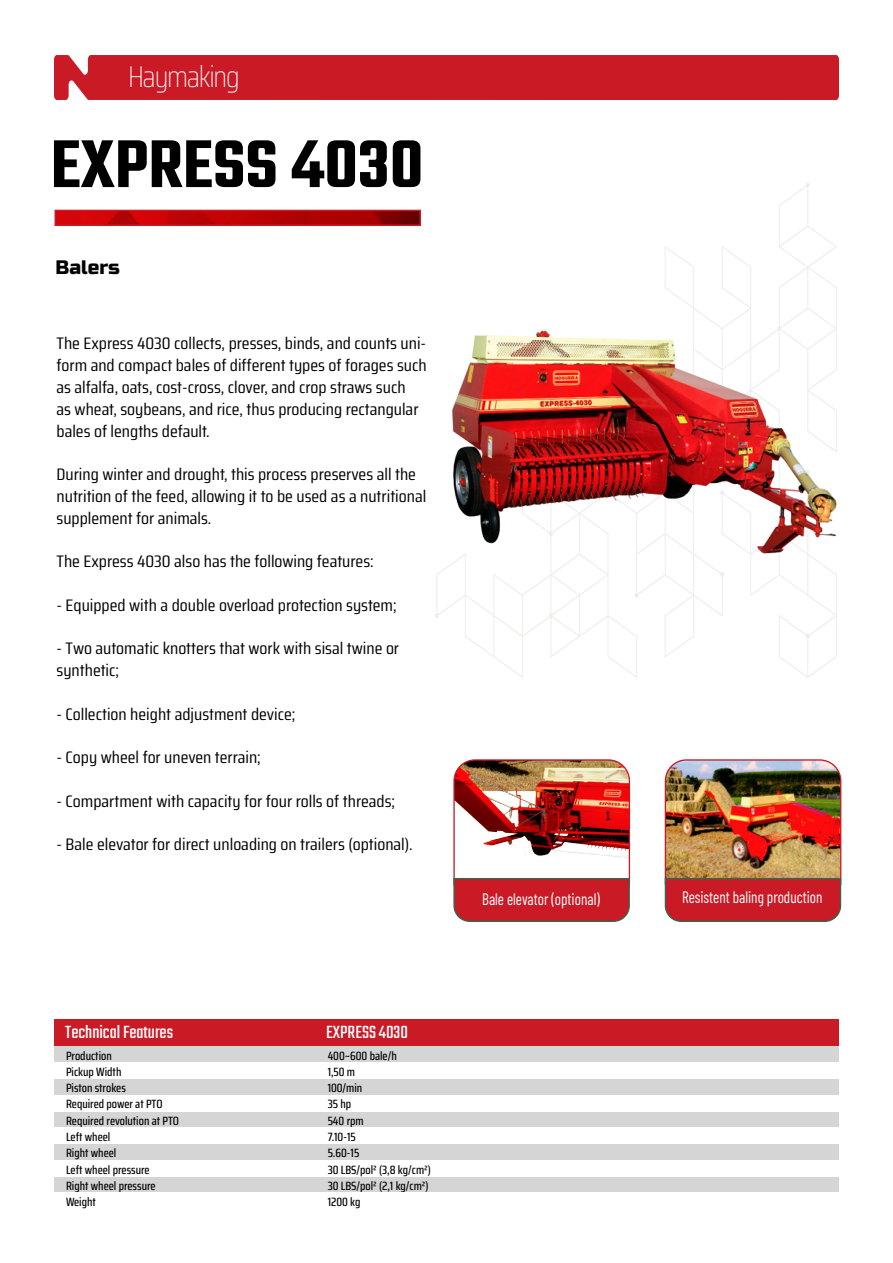
<style>
.page{position:relative;width:893px;height:1263px;background:#fff}
.page>*{position:absolute;margin:0;border:0;box-sizing:border-box;transform-origin:0 0}
.t1{font:600 73.5px "Teko";color:#000}
.t2{font:100 30px "Saira Condensed";letter-spacing:-.04em;color:#fff}
.t3{font:19.5px "Teko";color:#fff}
.t4{font:19.5px "Russo One";color:#000}
.t5{font:16.65px/21.8px "Saira Condensed";color:#000;scale:1.09 1}
.t6{font:16.5px "Barlow Condensed";color:#fff;scale:.91 1}
.t7{font:500 12px "Saira Condensed";color:#000}
</style>
<div class="page">
<div style="left:54px;top:55px;width:785px;height:45px;background:#c91a26"></div>
<div style="left:54px;top:1019px;width:785px;height:27px;background:#c91a26"></div>
<div style="left:316px;top:1046px;width:523px;height:16px;background:#d4d5d5"></div>
<div style="left:316px;top:1111px;width:523px;height:16px;background:#d4d5d5"></div>
<div style="left:54px;top:1046px;width:262px;height:16px;background:#d4d5d5"></div>
<div style="left:54px;top:1111px;width:262px;height:16px;background:#d4d5d5"></div>
<div style="left:316px;top:1078px;width:523px;height:17px;background:#d4d5d5"></div>
<div style="left:316px;top:1144px;width:523px;height:16px;background:#d4d5d5"></div>
<div style="left:316px;top:1176px;width:523px;height:17px;background:#d4d5d5"></div>
<div style="left:54px;top:1078px;width:262px;height:17px;background:#d4d5d5"></div>
<div style="left:54px;top:1144px;width:262px;height:16px;background:#d4d5d5"></div>
<div style="left:54px;top:1176px;width:262px;height:17px;background:#d4d5d5"></div>
<img style="left:58px;top:213px;width:360px;height:10px">
<div style="left:55px;top:210px;width:366px;height:16px;border:2px solid #c91a26"></div>
<img style="left:445px;top:244px;width:392px;height:324px">
<img style="left:455px;top:761px;width:173px;height:97px">
<div style="left:453px;top:759px;width:177px;height:145px;border:1px solid #c91a26;border-radius:21px"></div>
<svg style="left:453px;top:877px;width:177px;height:45px;background:#bf2831"></svg>
<img style="left:665px;top:761px;width:176px;height:116px">
<div style="left:665px;top:759px;width:176px;height:145px;border:1px solid #c91a26;border-radius:21px"></div>
<svg style="left:664px;top:877px;width:178px;height:45px;background:#be272e"></svg>
<h2 class="t2" style="left:128px;top:53px;width:113px">Haymaking</h2>
<h1 class="t1" style="left:51px;top:119px;width:374px">EXPRESS 4030</h1>
<p class="t4" style="left:56px;top:256px;width:66px">Balers</p>
<p class="t5" style="left:57px;top:333px;width:341px">The Express 4030 collects, presses, binds, and counts uni&shy;form and compact bales of different types of forages such as alfalfa, oats, cost-cross, clover, and crop straws such<br>as wheat, soybeans, and rice, thus producing rectangular bales of lengths default.</p>
<p class="t5" style="left:57px;top:463px;width:341px">During winter and drought, this process preserves all the nutrition of the feed, allowing it to be used as a nutritional supplement for animals.</p>
<p class="t5" style="left:57px;top:551px;width:292px">The Express 4030 also has the following features:</p>
<p class="t5" style="left:57px;top:594px;width:314px">- Equipped with a double overload protection system;</p>
<p class="t5" style="left:57px;top:638px;width:316px">- Two automatic knotters that work with sisal twine or synthetic;</p>
<p class="t5" style="left:57px;top:703px;width:221px">- Collection height adjustment device;</p>
<p class="t5" style="left:57px;top:747px;width:189px">- Copy wheel for uneven terrain;</p>
<p class="t5" style="left:57px;top:790px;width:312px">- Compartment with capacity for four rolls of threads;</p>
<p class="t5" style="left:57px;top:834px;width:328px">- Bale elevator for direct unloading on trailers (optional).</p>
<p class="t3" style="left:65px;top:1019px;width:109px">Technical Features</p>
<p class="t3" style="left:326px;top:1019px;width:83px">EXPRESS 4030</p>
<p class="t7" style="left:328px;top:1046px;width:71px">400~600 bale/h</p>
<p class="t7" style="left:66px;top:1046px;width:47px">Production</p>
<p class="t7" style="left:66px;top:1062px;width:57px">Pickup Width</p>
<p class="t7" style="left:328px;top:1062px;width:29px">1,50 m</p>
<p class="t7" style="left:66px;top:1078px;width:61px">Piston strokes</p>
<p class="t7" style="left:328px;top:1078px;width:36px">100/min</p>
<p class="t7" style="left:66px;top:1095px;width:98px">Required power at PTO</p>
<p class="t7" style="left:328px;top:1095px;width:25px">35 hp</p>
<p class="t7" style="left:66px;top:1111px;width:115px">Required revolution at PTO</p>
<p class="t7" style="left:328px;top:1111px;width:38px">540 rpm</p>
<p class="t7" style="left:66px;top:1127px;width:46px">Left wheel</p>
<p class="t7" style="left:328px;top:1127px;width:30px">7.10-15</p>
<p class="t7" style="left:66px;top:1144px;width:52px">Right wheel</p>
<p class="t7" style="left:66px;top:1176px;width:91px">Right wheel pressure</p>
<p class="t7" style="left:66px;top:1160px;width:85px">Left wheel pressure</p>
<p class="t7" style="left:66px;top:1193px;width:31px">Weight</p>
<p class="t7" style="left:328px;top:1144px;width:33px">5.60-15</p>
<p class="t7" style="left:328px;top:1176px;width:102px">30 LBS/pol² (2,1 kg/cm²)</p>
<p class="t7" style="left:328px;top:1160px;width:105px">30 LBS/pol² (3,8 kg/cm²)</p>
<p class="t7" style="left:328px;top:1193px;width:34px">1200 kg</p>
<p class="t6" style="left:482px;top:888px;width:131px">Bale elevator (optional)</p>
<p class="t6" style="left:682px;top:887px;width:156px">Resistent baling production</p>
</div>
